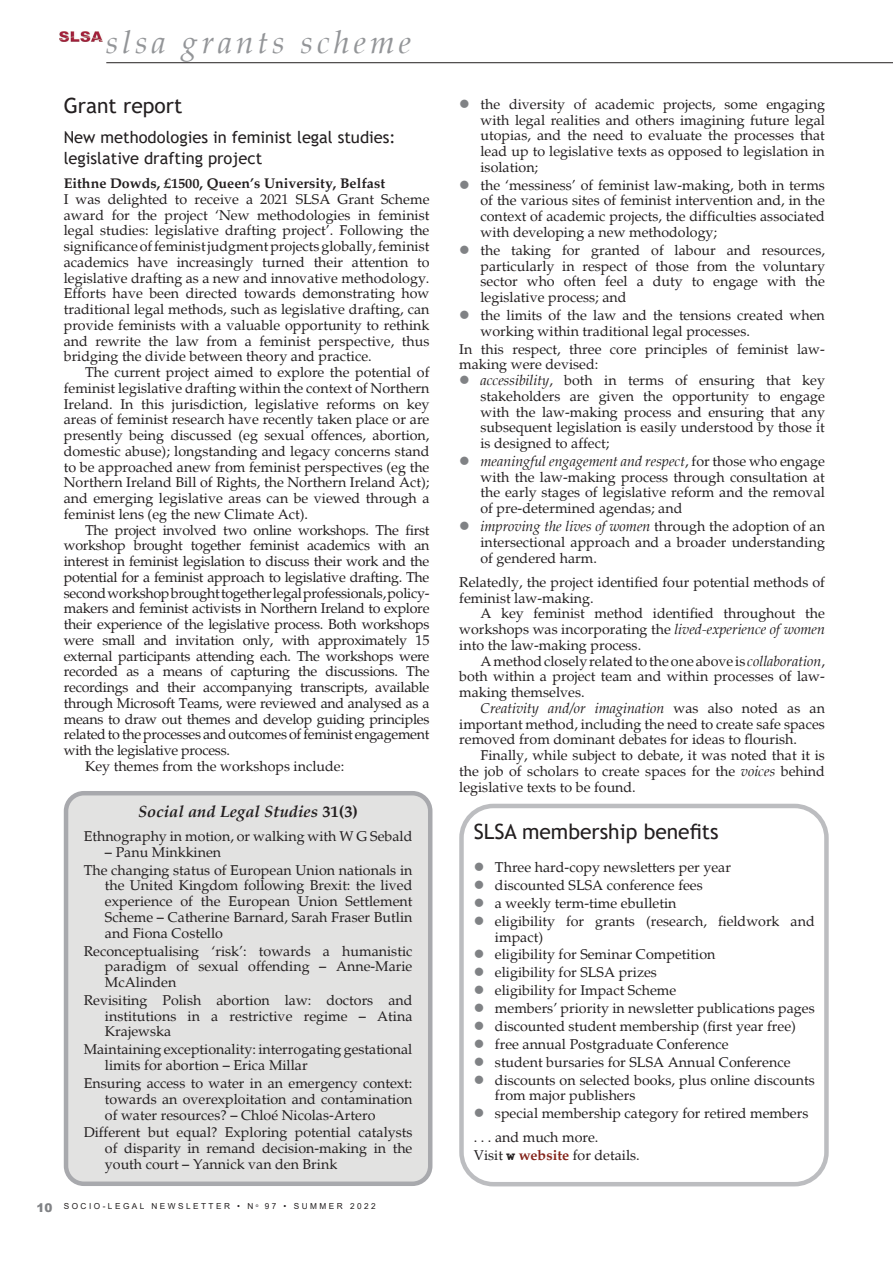
<style>
.page{position:relative;width:893px;height:1263px;background:#fff}
.page>*{position:absolute;margin:0;border:0;box-sizing:border-box;transform-origin:0 0}
.t1{font:italic 31.5px "Palatino";letter-spacing:.13em;color:#939598}
.SLN_subhead_1{font:21px "Trebuchet MS";color:#231f20}
.SLN_subhead_2{font:16.5px/21px "Trebuchet MS";color:#231f20}
.SLN_subhead_1-2{font:italic 700 16.5px "Palatino";color:#231f20}
.SLN_bullets{font:14.25px/15.8px "Palatino";color:#231f20;text-align:justify}
.SLN_para_2{font:14.25px/15.8px "Palatino";color:#231f20;text-align:justify}
.SLN_para_1{font:14.25px/15.8px "Palatino";color:#231f20}
.SLN_para_1-2{font:700 14.25px "Palatino";color:#231f20}
.t2{font:900 12px "Arial";color:#808285}
.t3{font:8.25px "Arial";letter-spacing:.3em;color:#231f20}
.s1{font-style:normal}
.s2{color:#808285}
.s3{font-style:italic}
.s4{font-family:"Courier HP";font-weight:700}
.s5{font-weight:700;color:#85251c}
</style>
<div class="page">
<img style="left:60px;top:31px;width:42px;height:10px">
<hr style="left:106px;top:62px;width:787px;height:1px;background:#231f20">
<div style="left:66px;top:793px;width:364px;height:391px;background:#e2e2e1;border-radius:18px"></div>
<div style="left:64px;top:791px;width:368px;height:395px;border:4px solid #a8a9ad;border-radius:18px"></div>
<div style="left:459px;top:804px;width:370px;height:382px;border:4px solid #bcbdc0;border-radius:32px"></div>
<p class="t1" style="left:106px;top:23px;width:306px">slsa grants scheme</p>
<p class="SLN_subhead_1" style="left:64px;top:93px;width:120px">Grant report</p>
<p class="SLN_subhead_2" style="left:64px;top:126px;width:333px">New methodologies in feminist legal studies: legislative drafting project</p>
<p class="SLN_para_1-2" style="left:64px;top:175px;width:323px">Eithne Dowds, £1500, Queen’s University, Belfast</p>
<p class="SLN_para_1" style="left:64px;top:191px;width:367px;text-align:justify">I was delighted to receive a 2021 SLSA Grant Scheme award for the project ‘New methodologies in feminist legal studies: legislative drafting project’. Following the significance of feminist judgment projects globally, feminist academics have increasingly turned their attention to legislative drafting as a new and innovative methodology.<br>Efforts have been directed towards demonstrating how traditional legal methods, such as legislative drafting, can provide feminists with a valuable opportunity to rethink and rewrite the law from a feminist perspective, thus bridging the divide between theory and practice.</p>
<p class="SLN_para_2" style="left:64px;top:365px;width:367px;text-indent:21px">The current project aimed to explore the potential of feminist legislative drafting within the context of Northern Ireland. In this jurisdiction, legislative reforms on key areas of feminist research have recently taken place or are presently being discussed (eg sexual offences, abortion, domestic abuse); longstanding and legacy concerns stand to be approached anew from feminist perspectives (eg the Northern Ireland Bill of Rights, the Northern Ireland Act); and emerging legislative areas can be viewed through a feminist lens (eg the new Climate Act).</p>
<p class="SLN_para_2" style="left:64px;top:522px;width:367px;text-indent:21px">The project involved two online workshops. The first workshop brought together feminist academics with an interest in feminist legislation to discuss their work and the potential for a feminist approach to legislative drafting. The second workshop brought together legal professionals, policy&shy;makers and feminist activists in Northern Ireland to explore their experience of the legislative process. Both workshops were small and invitation only, with approximately 15 external participants attending each. The workshops were recorded as a means of capturing the discussions. The recordings and their accompanying transcripts, available through Microsoft Teams, were reviewed and analysed as a means to draw out themes and develop guiding principles related to the processes and outcomes of feminist engagement with the legislative process.</p>
<p class="SLN_para_2" style="left:85px;top:758px;width:261px">Key themes from the workshops include:</p>
<p class="SLN_subhead_1-2" style="left:138px;top:801px;width:222px">Social and Legal Studies <span class="s1">31(3)</span></p>
<p class="SLN_bullets" style="left:84px;top:829px;width:330px">Ethnography in motion, or walking with W G Sebald</p>
<p class="SLN_bullets" style="left:105px;top:844px;width:118px">– Panu Minkkinen</p>
<p class="SLN_bullets" style="left:105px;top:862px;width:309px;text-indent:-21px">The changing status of European Union nationals in the United Kingdom following Brexit: the lived experience of the European Union Settlement Scheme – Catherine Barnard, Sarah Fraser Butlin and Fiona Costello</p>
<p class="SLN_bullets" style="left:105px;top:943px;width:309px;text-indent:-21px">Reconceptualising ‘risk’: towards a humanistic paradigm of sexual offending – Anne-Marie McAlinden</p>
<p class="SLN_bullets" style="left:105px;top:992px;width:309px;text-indent:-21px">Revisiting Polish abortion law: doctors and institutions in a restrictive regime – Atina Krajewska</p>
<p class="SLN_bullets" style="left:105px;top:1042px;width:309px;text-indent:-21px">Maintaining exceptionality: interrogating gestational limits for abortion – Erica Millar</p>
<p class="SLN_bullets" style="left:105px;top:1075px;width:309px;text-indent:-21px">Ensuring access to water in an emergency context: towards an overexploitation and contamination of water resources? – Chloé Nicolas-Artero</p>
<p class="SLN_bullets" style="left:105px;top:1125px;width:309px;text-indent:-21px">Different but equal? Exploring potential catalysts of disparity in remand decision-making in the youth court – Yannick van den Brink</p>
<p class="t2" style="left:37px;top:1199px;width:18px">10</p>
<p class="t3" style="left:265px;top:1201px;width:113px">97 • SUMMER 2022</p>
<p class="t3" style="left:64px;top:1201px;width:196px">SOCIO-LEGAL NEWSLETTER • N <sup>o</sup></p>
<p class="SLN_bullets" style="left:480px;top:96px;width:346px;text-indent:-21px"><span class="s2">●</span> the diversity of academic projects, some engaging with legal realities and others imagining future legal utopias, and the need to evaluate the processes that lead up to legislative texts as opposed to legislation in isolation;</p>
<p class="SLN_bullets" style="left:480px;top:177px;width:346px;text-indent:-21px"><span class="s2">●</span> the ‘messiness’ of feminist law-making, both in terms of the various sites of feminist intervention and, in the context of academic projects, the difficulties associated with developing a new methodology;</p>
<p class="SLN_bullets" style="left:480px;top:242px;width:346px;text-indent:-21px"><span class="s2">●</span> the taking for granted of labour and resources, particularly in respect of those from the voluntary sector who often feel a duty to engage with the legislative process; and</p>
<p class="SLN_bullets" style="left:480px;top:308px;width:346px;text-indent:-21px"><span class="s2">●</span> the limits of the law and the tensions created when working within traditional legal processes.</p>
<p class="SLN_para_1" style="left:459px;top:341px;width:367px">In this respect, three core principles of feminist law&shy;making were devised:</p>
<p class="SLN_bullets" style="left:480px;top:373px;width:346px;text-indent:-21px"><span class="s2">●</span> <span class="s3">accessibility</span>, both in terms of ensuring that key stakeholders are given the opportunity to engage with the law-making process and ensuring that any subsequent legislation is easily understood by those it is designed to affect;</p>
<p class="SLN_bullets" style="left:480px;top:454px;width:346px;text-indent:-21px"><span class="s2">●</span> <span class="s3">meaningful engagement and respect</span>, for those who engage with the law-making process through consultation at the early stages of legislative reform and the removal of pre-determined agendas; and</p>
<p class="SLN_bullets" style="left:480px;top:519px;width:346px;text-indent:-21px"><span class="s2">●</span> <span class="s3">improving the lives of women</span> through the adoption of an intersectional approach and a broader understanding of gendered harm.</p>
<p class="SLN_para_1" style="left:459px;top:574px;width:367px">Relatedly, the project identified four potential methods of feminist law-making.</p>
<p class="SLN_para_2" style="left:459px;top:606px;width:367px;text-indent:21px">A key feminist method identified throughout the workshops was incorporating the <span class="s3">lived-experience of women </span>into the law-making process.</p>
<p class="SLN_para_2" style="left:459px;top:653px;width:367px;text-indent:21px">A method closely related to the one above is <span class="s3">collaboration</span>, both within a project team and within processes of law&shy;making themselves.</p>
<p class="SLN_para_2" style="left:459px;top:700px;width:367px;text-indent:21px"><span class="s3">Creativity and/or imagination</span> was also noted as an important method, including the need to create safe spaces removed from dominant debates for ideas to flourish.</p>
<p class="SLN_para_2" style="left:459px;top:748px;width:367px;text-indent:21px">Finally, while subject to debate, it was noted that it is the job of scholars to create spaces for the <span class="s3">voices</span> behind legislative texts to be found.</p>
<p class="SLN_subhead_1" style="left:474px;top:819px;width:247px">SLSA membership benefits</p>
<p class="SLN_bullets" style="left:474px;top:860px;width:259px"><span class="s2">●</span> Three hard-copy newsletters per year</p>
<p class="SLN_bullets" style="left:474px;top:878px;width:231px"><span class="s2">●</span> discounted SLSA conference fees</p>
<p class="SLN_bullets" style="left:474px;top:895px;width:204px"><span class="s2">●</span> a weekly term-time ebulletin</p>
<p class="SLN_bullets" style="left:495px;top:913px;width:321px;text-indent:-21px"><span class="s2">●</span> eligibility for grants (research, fieldwork and impact)</p>
<p class="SLN_bullets" style="left:474px;top:947px;width:243px"><span class="s2">●</span> eligibility for Seminar Competition</p>
<p class="SLN_bullets" style="left:474px;top:965px;width:185px"><span class="s2">●</span> eligibility for SLSA prizes</p>
<p class="SLN_bullets" style="left:474px;top:983px;width:204px"><span class="s2">●</span> eligibility for Impact Scheme</p>
<p class="SLN_bullets" style="left:474px;top:1001px;width:343px"><span class="s2">●</span> members’ priority in newsletter publications pages</p>
<p class="SLN_bullets" style="left:474px;top:1018px;width:324px"><span class="s2">●</span> discounted student membership (first year free)</p>
<p class="SLN_bullets" style="left:474px;top:1036px;width:256px"><span class="s2">●</span> free annual Postgraduate Conference</p>
<p class="SLN_bullets" style="left:474px;top:1054px;width:318px"><span class="s2">●</span> student bursaries for SLSA Annual Conference</p>
<p class="SLN_bullets" style="left:495px;top:1072px;width:321px;text-indent:-21px"><span class="s2">●</span> discounts on selected books, plus online discounts from major publishers</p>
<p class="SLN_bullets" style="left:474px;top:1106px;width:336px"><span class="s2">●</span> special membership category for retired members</p>
<p class="SLN_bullets" style="left:474px;top:1130px;width:126px">. . . and much more.</p>
<p class="SLN_para_1" style="left:474px;top:1148px;width:168px">Visit <span class="s4">w</span> <span class="s5">website</span> for details.</p>
</div>
